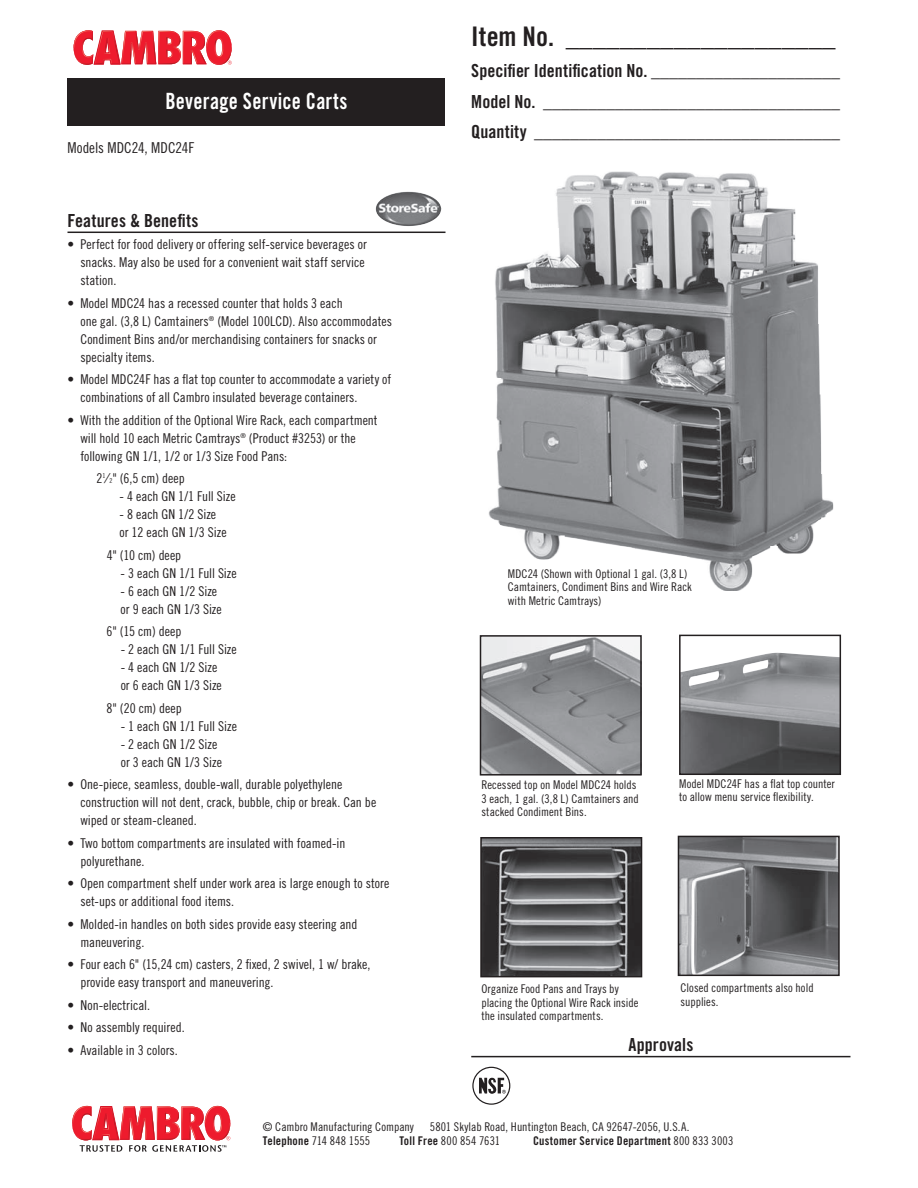
<style>
.page{position:relative;width:918px;height:1188px;background:#fff}
.page>*{position:absolute;margin:0;border:0;box-sizing:border-box;transform-origin:0 0}
.t1{font:27px "Trade Gothic LT Std Bd Cn 20";letter-spacing:.005em;color:#231f20}
.t2{font:22.35px "Trade Gothic LT Std Bd Cn 20";letter-spacing:.015em;color:#fff;scale:.91 1}
.t3{font:18px/30.6px "Trade Gothic LT Std Bd Cn 20";letter-spacing:.005em;color:#231f20;text-align:justify}
.t4{font:15px "Trade Gothic LT Std Cn 18";color:#231f20}
.t5{font:13.5px/18px "Trade Gothic LT Std Cn 18";color:#231f20}
.t6{font:12px/13.5px "Trade Gothic LT Std Cn 18";letter-spacing:.005em;color:#231f20}
.t7{font:12px "Trade Gothic LT Std Bd Cn 20";letter-spacing:.02em;color:#231f20}
.s1{font-size:6.75px}
.s2{font-family:"Trade Gothic LT Std Bd Cn 20"}
.s3{font-family:"Trade Gothic LT Std Cn 18"}
</style>
<div class="page">
<svg style="left:74px;top:30px;width:158px;height:35px"></svg>
<div style="left:68px;top:78px;width:378px;height:48px;background:#231f20"></div>
<hr style="left:68px;top:232px;width:378px;height:1px;background:#231f20">
<hr style="left:471px;top:1056px;width:379px;height:1px;background:#231f20">
<svg style="left:72px;top:1106px;width:158px;height:46px"></svg>
<div style="left:472px;top:1067px;width:38px;height:38px;border:1px solid #231f20;border-radius:50%"></div>
<svg style="left:479px;top:1078px;width:27px;height:16px"></svg>
<img style="left:488px;top:171px;width:345px;height:420px">
<img style="left:483px;top:638px;width:156px;height:135px">
<div style="left:480px;top:635px;width:162px;height:141px;border:2px solid #231f20"></div>
<img style="left:483px;top:840px;width:156px;height:134px">
<div style="left:480px;top:837px;width:162px;height:140px;border:2px solid #231f20"></div>
<img style="left:682px;top:653px;width:156px;height:119px">
<div style="left:679px;top:635px;width:162px;height:140px;border:2px solid #231f20"></div>
<img style="left:681px;top:839px;width:156px;height:134px">
<div style="left:678px;top:836px;width:162px;height:140px;border:2px solid #231f20"></div>
<img style="left:376px;top:192px;width:31px;height:28px">
<h2 class="t2" style="left:165px;top:88px;width:202px">Beverage Service Carts</h2>
<p class="t4" style="left:68px;top:139px;width:128px">Models MDC24, MDC24F</p>
<h3 class="t3" style="left:68px;top:205px;width:132px">Features &amp; Benefits</h3>
<p class="t5" style="left:80px;top:235px;width:288px;text-indent:-13px">• Perfect for food delivery or offering self-service beverages or snacks. May also be used for a convenient wait staff service station.</p>
<p class="t5" style="left:80px;top:294px;width:313px;text-indent:-13px">• Model MDC24 has a recessed counter that holds 3 each<br>one gal. (3,8 L) Camtainers<sup>®</sup> (Model 100LCD). Also accommodates Condiment Bins and/or merchandising containers for snacks or specialty items.</p>
<p class="t5" style="left:80px;top:370px;width:312px;text-indent:-13px">• Model MDC24F has a flat top counter to accommodate a variety of combinations of all Cambro insulated beverage containers.</p>
<p class="t5" style="left:80px;top:411px;width:299px;text-indent:-13px">• With the addition of the Optional Wire Rack, each compartment will hold 10 each Metric Camtrays<sup>®</sup> (Product #3253) or the following GN 1/1, 1/2 or 1/3 Size Food Pans:</p>
<p class="t5" style="left:97px;top:469px;width:90px">2<sup>1</sup>⁄ <span class="s1">2</span>" (6,5 cm) deep</p>
<p class="t5" style="left:120px;top:487px;width:118px">- 4 each GN 1/1 Full Size</p>
<p class="t5" style="left:120px;top:505px;width:109px">- 8 each GN 1/2 Size or 12 each GN 1/3 Size</p>
<p class="t5" style="left:107px;top:546px;width:76px">4" (10 cm) deep</p>
<p class="t5" style="left:121px;top:564px;width:118px">- 3 each GN 1/1 Full Size</p>
<p class="t5" style="left:121px;top:582px;width:103px">- 6 each GN 1/2 Size or 9 each GN 1/3 Size</p>
<p class="t5" style="left:107px;top:622px;width:76px">6" (15 cm) deep</p>
<p class="t5" style="left:121px;top:640px;width:118px">- 2 each GN 1/1 Full Size</p>
<p class="t5" style="left:121px;top:658px;width:103px">- 4 each GN 1/2 Size or 6 each GN 1/3 Size</p>
<p class="t5" style="left:106px;top:699px;width:77px">8" (20 cm) deep</p>
<p class="t5" style="left:121px;top:717px;width:118px">- 1 each GN 1/1 Full Size</p>
<p class="t5" style="left:121px;top:735px;width:103px">- 2 each GN 1/2 Size or 3 each GN 1/3 Size</p>
<p class="t5" style="left:80px;top:775px;width:297px;text-indent:-13px">• One-piece, seamless, double-wall, durable polyethylene construction will not dent, crack, bubble, chip or break. Can be wiped or steam-cleaned.</p>
<p class="t5" style="left:80px;top:834px;width:266px;text-indent:-13px">• Two bottom compartments are insulated with foamed-in polyurethane.</p>
<p class="t5" style="left:80px;top:874px;width:310px;text-indent:-13px">• Open compartment shelf under work area is large enough to store set-ups or additional food items.</p>
<p class="t5" style="left:80px;top:915px;width:279px;text-indent:-13px">• Molded-in handles on both sides provide easy steering and maneuvering.</p>
<p class="t5" style="left:80px;top:955px;width:292px;text-indent:-13px">• Four each 6" (15,24 cm) casters, 2 fixed, 2 swivel, 1 w/ brake, provide easy transport and maneuvering.</p>
<p class="t5" style="left:67px;top:996px;width:84px">• Non-electrical.</p>
<p class="t5" style="left:67px;top:1018px;width:119px">• No assembly required.</p>
<p class="t5" style="left:67px;top:1041px;width:112px">• Available in 3 colors.</p>
<h1 class="t1" style="left:471px;top:20px;width:366px">Item No. ____________________</h1>
<h3 class="t3" style="left:471px;top:55px;width:370px">Specifier Identification No. _____________________ Model No. _________________________________ Quantity __________________________________</h3>
<p class="t6" style="left:508px;top:567px;width:185px">MDC24 (Shown with Optional 1 gal. (3,8 L)<br>Camtainers, Condiment Bins and Wire Rack with Metric Camtrays)</p>
<p class="t6" style="left:481px;top:778px;width:159px">Recessed top on Model MDC24 holds<br>3 each, 1 gal. (3,8 L) Camtainers and stacked Condiment Bins.</p>
<p class="t6" style="left:679px;top:777px;width:157px">Model MDC24F has a flat top counter to allow menu service flexibility.</p>
<p class="t6" style="left:481px;top:982px;width:159px">Organize Food Pans and Trays by placing the Optional Wire Rack inside the insulated compartments.</p>
<p class="t6" style="left:681px;top:981px;width:135px">Closed compartments also hold supplies.</p>
<h3 class="t3" style="left:628px;top:1030px;width:66px">Approvals</h3>
<p class="t6" style="left:263px;top:1120px;width:152px">© Cambro Manufacturing Company</p>
<p class="t6" style="left:430px;top:1120px;width:261px">5801 Skylab Road, Huntington Beach, CA 92647-2056, U.S.A.</p>
<p class="t6" style="left:263px;top:1134px;width:109px"><span class="s2">Telephone</span> 714 848 1555</p>
<p class="t6" style="left:399px;top:1134px;width:102px"><span class="s2">Toll Free</span> 800 854 7631</p>
<p class="t7" style="left:533px;top:1133px;width:202px">Customer Service Department <span class="s3">800 833 3003</span></p>
</div>
